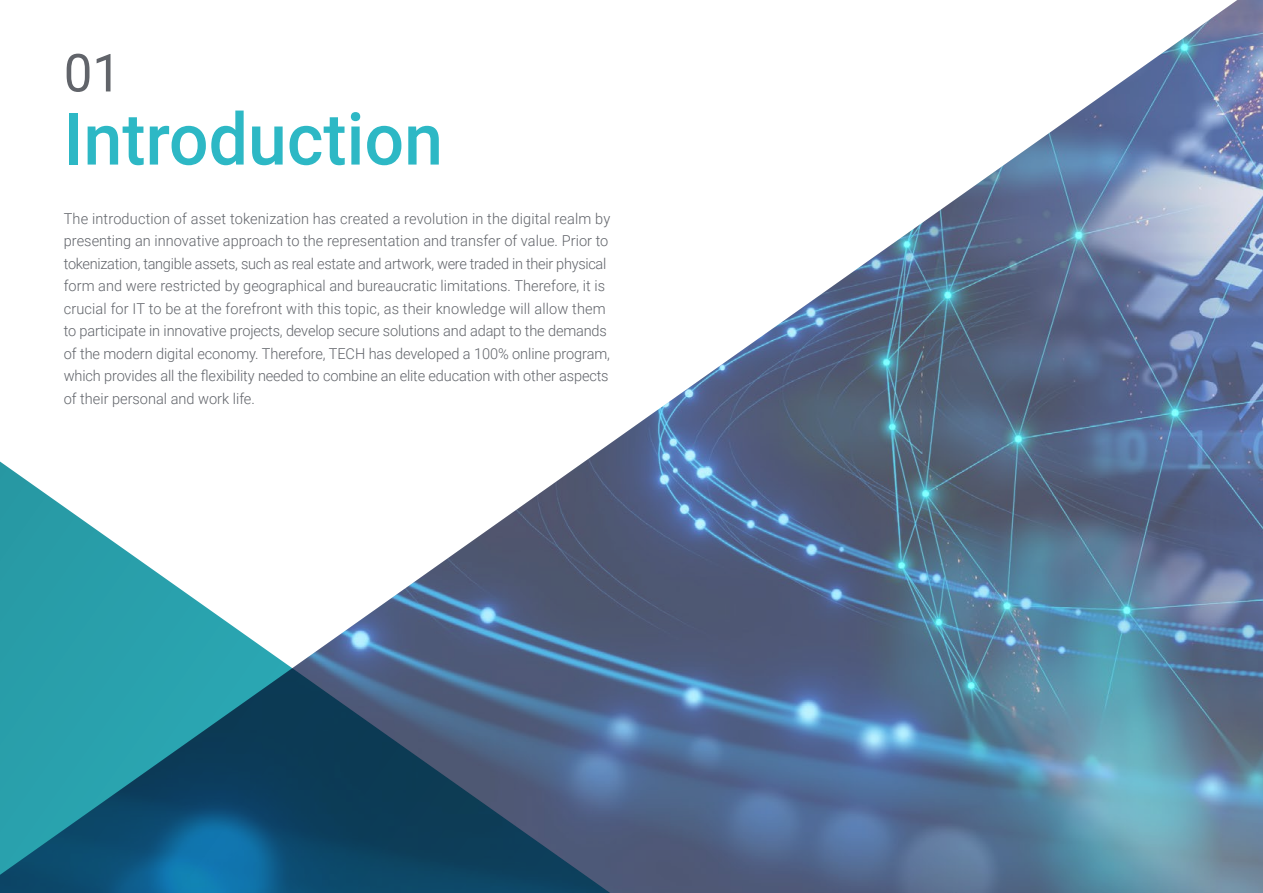
<style>
.page{position:relative;width:1263px;height:893px;background:#fff}
.page>*{position:absolute;margin:0;border:0;box-sizing:border-box;transform-origin:0 0}
.t1{font:500 72px "Roboto";color:#2db8c5}
.t2{font:52.5px "Roboto";color:#61646a}
.t3{font:300 15px/22.5px "Roboto";letter-spacing:-.005em;color:#61646a}
</style>
<div class="page">
<img style="left:606px;top:0;width:657px;height:893px">
<svg style="left:0;top:446px;width:640px;height:447px"></svg>
<h2 class="t2" style="left:64px;top:36px;width:59px">01</h2>
<h1 class="t1" style="left:64px;top:89px;width:381px">Introduction</h1>
<p class="t3" style="left:64px;top:207px;width:548px">The introduction of asset tokenization has created a revolution in the digital realm by presenting an innovative approach to the representation and transfer of value. Prior to tokenization, tangible assets, such as real estate and artwork, were traded in their physical form and were restricted by geographical and bureaucratic limitations. Therefore, it is crucial for IT to be at the forefront with this topic, as their knowledge will allow them to participate in innovative projects, develop secure solutions and adapt to the demands of the modern digital economy. Therefore, TECH has developed a 100% online program, which provides all the flexibility needed to combine an elite education with other aspects of their personal and work life.</p>
</div>
